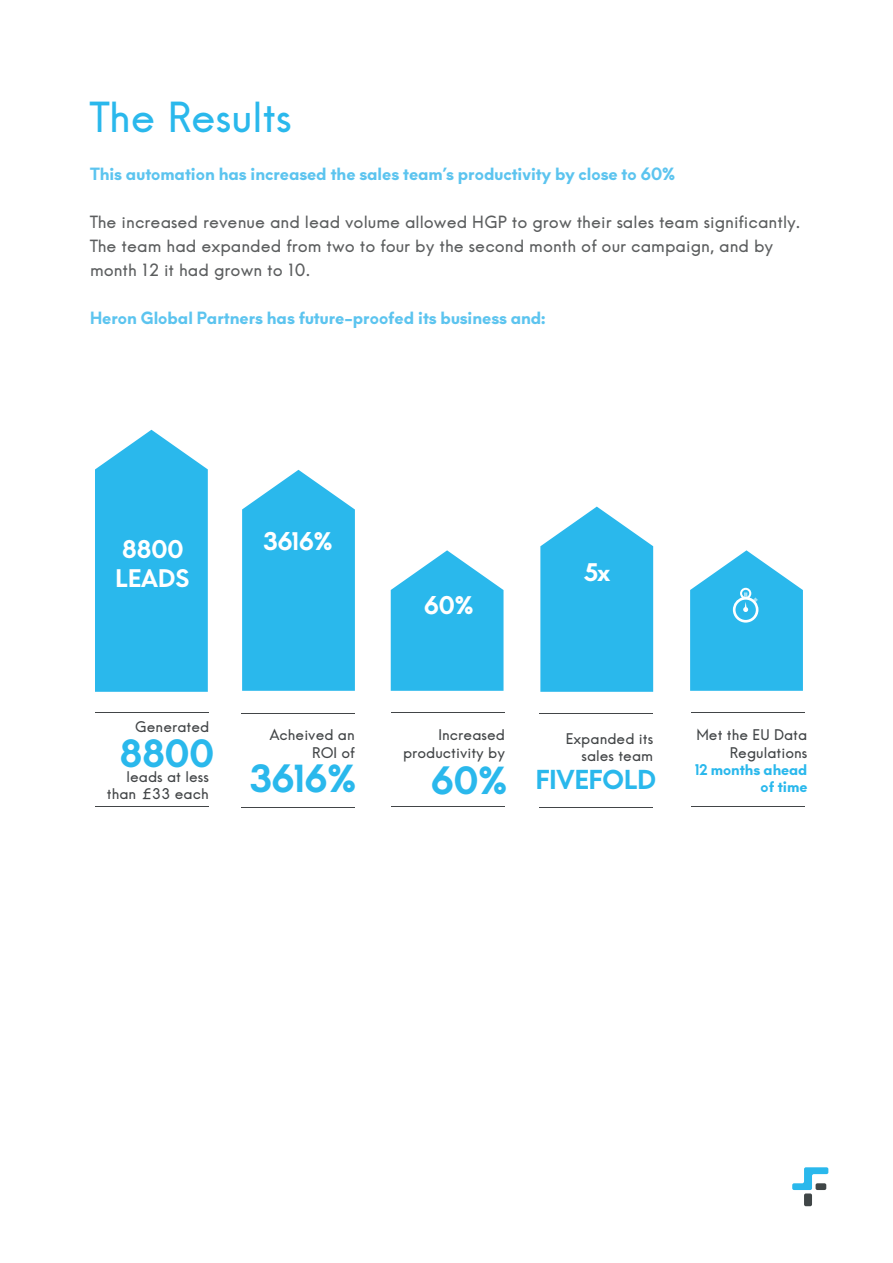
<style>
.page{position:relative;width:893px;height:1263px;background:#fff}
.page>*{position:absolute;margin:0;border:0;box-sizing:border-box;transform-origin:0 0}
.t1{font:500 40.5px "Hans Kendrick";color:#2ab8ec}
.t2{font:800 36.45px "Hans Kendrick";color:#2ab8ec}
.t3{font:800 25.5px "Hans Kendrick";color:#2ab8ec}
.t4{font:800 23.7px/28.5px "Hans Kendrick";color:#fff}
.t5{font:500 16.5px/24px "Hans Kendrick";color:#5c5e5f}
.t6{font:800 16.5px "Hans Kendrick";color:#5cc4ef}
.t7{font:500 14.4px/17.2px "Hans Kendrick";color:#424547;text-align:right}
.t8{font:800 14.4px "Hans Kendrick";color:#2ab8ec}
</style>
<div class="page">
<hr style="left:242px;top:713px;width:113px;height:1px;background:#424547">
<hr style="left:242px;top:807px;width:113px;height:1px;background:#424547">
<svg style="left:95px;top:430px;width:113px;height:262px;background:#3abded"></svg>
<hr style="left:691px;top:712px;width:113px;height:1px;background:#424547">
<hr style="left:691px;top:806px;width:113px;height:1px;background:#424547">
<hr style="left:95px;top:712px;width:114px;height:1px;background:#424547">
<hr style="left:95px;top:806px;width:114px;height:1px;background:#424547">
<svg style="left:242px;top:470px;width:113px;height:221px;background:#3dbeed"></svg>
<hr style="left:391px;top:712px;width:114px;height:1px;background:#424547">
<hr style="left:391px;top:806px;width:114px;height:1px;background:#424547">
<svg style="left:391px;top:550px;width:112px;height:141px;background:#48c2ee"></svg>
<hr style="left:539px;top:713px;width:114px;height:1px;background:#424547">
<hr style="left:539px;top:807px;width:114px;height:1px;background:#424547">
<svg style="left:540px;top:507px;width:113px;height:185px;background:#41bfee"></svg>
<svg style="left:690px;top:550px;width:113px;height:141px"></svg>
<svg style="left:792px;top:1167px;width:36px;height:23px"></svg>
<div style="left:804px;top:1193px;width:8px;height:13px;background:#404647;border-radius:2px"></div>
<div style="left:816px;top:1183px;width:10px;height:7px;background:#404647;border-radius:2px"></div>
<h1 class="t1" style="left:90px;top:101px;width:203px">The Results</h1>
<p class="t6" style="left:90px;top:167px;width:587px">This automation has increased the sales team’s productivity by close to 60%</p>
<p class="t5" style="left:90px;top:212px;width:712px">The increased revenue and lead volume allowed HGP to grow their sales team significantly.<br>The team had expanded from two to four by the second month of our campaign, and by month 12 it had grown to 10.</p>
<p class="t6" style="left:90px;top:311px;width:457px">Heron Global Partners has future-proofed its business and:</p>
<h3 class="t4" style="left:116px;top:538px;width:76px">8800<br>LEADS</h3>
<h3 class="t4" style="left:263px;top:530px;width:71px">3616%</h3>
<h3 class="t4" style="left:424px;top:594px;width:51px">60%</h3>
<h3 class="t4" style="left:584px;top:560px;width:28px">5x</h3>
<p class="t7" style="left:135px;top:720px;width:76px">Generated</p>
<p class="t7" style="left:107px;top:770px;width:104px">leads at less than £33 each</p>
<h2 class="t2" style="left:120px;top:739px;width:96px">8800</h2>
<p class="t7" style="left:270px;top:728px;width:87px">Acheived an<br>ROI of</p>
<p class="t7" style="left:403px;top:728px;width:104px">Increased productivity by</p>
<p class="t7" style="left:696px;top:728px;width:112px">Met the EU Data<br>Regulations</p>
<p class="t8" style="left:695px;top:764px;width:114px">12 months ahead</p>
<p class="t7" style="left:566px;top:732px;width:89px">Expanded its sales team</p>
<h2 class="t2" style="left:249px;top:765px;width:108px">3616%</h2>
<h2 class="t2" style="left:431px;top:767px;width:78px">60%</h2>
<h3 class="t3" style="left:536px;top:770px;width:122px">FIVEFOLD</h3>
<p class="t8" style="left:761px;top:781px;width:48px">of time</p>
</div>
